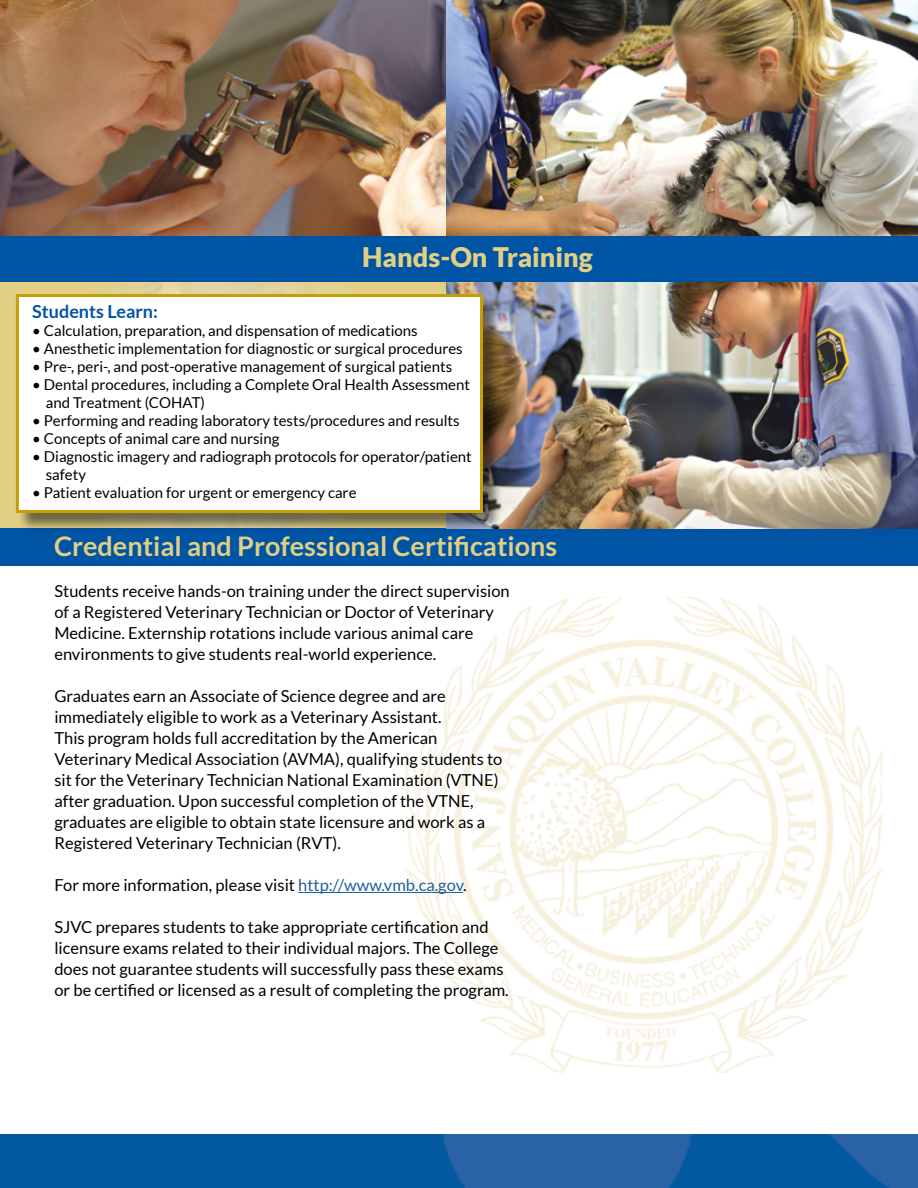
<style>
.page{position:relative;width:918px;height:1188px;background:#fff}
.page>*{position:absolute;margin:0;border:0;box-sizing:border-box;transform-origin:0 0}
.t1{font:700 27px "Lato";color:#e1cf83}
.t2{font:900 27px "Lato";color:#e1cf83}
.t3{font:700 18px "Lato";color:#0054a4}
.t4{font:16.5px/21px "Lato";color:#000}
.t5{font:15px/18px "Lato";color:#000}
.s1{color:#215e9e}
</style>
<div class="page">
<img style="left:446px;top:0;width:472px;height:237px">
<svg style="left:0;top:282px;width:447px;height:247px;background:#e0cf8b"></svg>
<div style="left:0;top:529px;width:918px;height:37px;background:#0054a4"></div>
<img style="left:0;top:1134px;width:918px;height:54px">
<img style="left:405px;top:597px;width:479px;height:475px">
<img style="left:0;top:0;width:446px;height:237px">
<img style="left:447px;top:282px;width:471px;height:247px">
<div style="left:0;top:237px;width:918px;height:45px;background:#0054a4"></div>
<hr style="left:298px;top:892px;width:165px;height:1px;background:#215e9e">
<div style="left:18px;top:296px;width:484px;height:236px;background:#000;opacity:.5"></div>
<div style="left:16px;top:294px;width:467px;height:219px;background:#fff;border:3px solid #c4a006"></div>
<p class="t2" style="left:362px;top:241px;width:232px">Hands-On Training</p>
<p class="t3" style="left:32px;top:301px;width:127px">Students Learn:</p>
<p class="t5" style="left:32px;top:321px;width:387px">• Calculation, preparation, and dispensation of medications</p>
<p class="t5" style="left:32px;top:339px;width:432px">• Anesthetic implementation for diagnostic or surgical procedures</p>
<p class="t5" style="left:32px;top:357px;width:421px">• Pre-, peri-, and post-operative management of surgical patients</p>
<p class="t5" style="left:46px;top:375px;width:426px;text-indent:-14px">• Dental procedures, including a Complete Oral Health Assessment and Treatment (COHAT)</p>
<p class="t5" style="left:32px;top:411px;width:429px">• Performing and reading laboratory tests/procedures and results</p>
<p class="t5" style="left:32px;top:429px;width:249px">• Concepts of animal care and nursing</p>
<p class="t5" style="left:46px;top:447px;width:428px;text-indent:-14px">• Diagnostic imagery and radiograph protocols for operator/patient safety</p>
<p class="t5" style="left:32px;top:483px;width:326px">• Patient evaluation for urgent or emergency care</p>
<p class="t1" style="left:54px;top:530px;width:505px">Credential and Professional Certifications</p>
<p class="t4" style="left:54px;top:581px;width:457px">Students receive hands-on training under the direct supervision of a Registered Veterinary Technician or Doctor of Veterinary Medicine. Externship rotations include various animal care environments to give students real-world experience.</p>
<p class="t4" style="left:54px;top:686px;width:393px">Graduates earn an Associate of Science degree and are immediately eligible to work as a Veterinary Assistant.</p>
<p class="t4" style="left:54px;top:728px;width:449px">This program holds full accreditation by the American Veterinary Medical Association (AVMA), qualifying students to sit for the Veterinary Technician National Examination (VTNE) after graduation. Upon successful completion of the VTNE, graduates are eligible to obtain state licensure and work as a Registered Veterinary Technician (RVT).</p>
<p class="t4" style="left:54px;top:875px;width:414px">For more information, please visit <span class="s1">http://www.vmb.ca.gov</span>.</p>
<p class="t4" style="left:54px;top:917px;width:456px">SJVC prepares students to take appropriate certification and licensure exams related to their individual majors. The College does not guarantee students will successfully pass these exams or be certified or licensed as a result of completing the program.</p>
</div>
